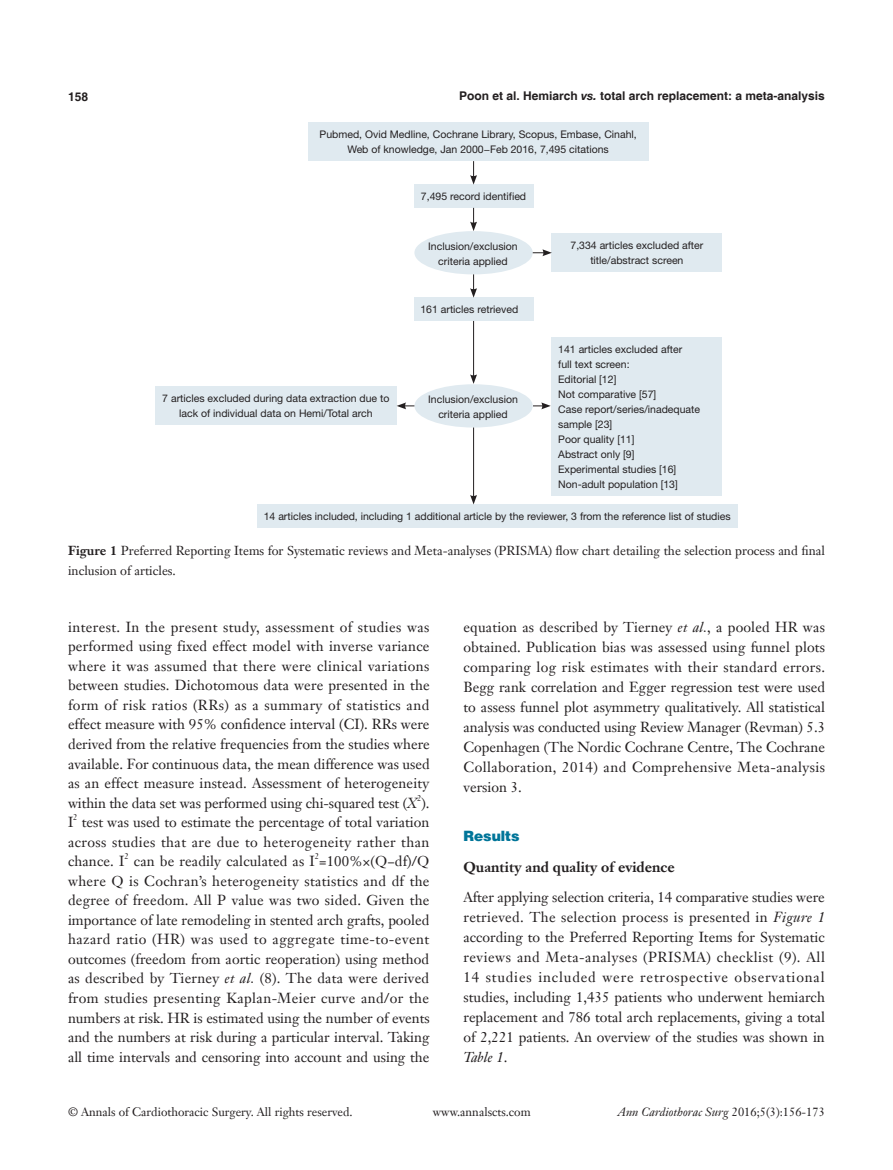
<style>
.page{position:relative;width:893px;height:1170px;background:#fff}
.page>*{position:absolute;margin:0;border:0;box-sizing:border-box;transform-origin:0 0}
.t1{font:14.25px/19.5px "Janson Text LT";color:#231f20;text-align:justify}
.t2{font:700 14.25px "Janson Text LT";color:#231f20}
.t3{font:900 14.25px "Helvetica";color:#007599}
.t4{font:12.75px/19.5px "Janson Text LT";color:#231f20}
.t5{font:12px "Janson Text LT";color:#231f20}
.t6{font:700 12px "Helvetica";color:#231f20}
.t7{font:italic 12px "Janson Text LT";color:#231f20}
.t8{font:10.5px/15px "Helvetica Neue LT Pro";color:#231f20;text-align:center}
.t9{font:8.25px "Janson Text LT";color:#231f20}
.s1{font-family:"Helvetica Neue LT Pro";font-style:italic}
.s2{font-weight:700}
.s3{font-style:italic}
.s4{font-style:normal}
</style>
<div class="page">
<div style="left:414px;top:231px;width:119px;height:43px;background:#e0eaf0;border-radius:50%"></div>
<div style="left:414px;top:384px;width:119px;height:43px;background:#e0eaf0;border-radius:50%"></div>
<div style="left:308px;top:123px;width:340px;height:38px;background:#e0eaf0"></div>
<div style="left:414px;top:184px;width:119px;height:24px;background:#e0eaf0"></div>
<div style="left:414px;top:297px;width:119px;height:24px;background:#e0eaf0"></div>
<div style="left:552px;top:233px;width:170px;height:39px;background:#e0eaf0"></div>
<div style="left:552px;top:337px;width:170px;height:158px;background:#e0eaf0"></div>
<div style="left:155px;top:387px;width:242px;height:38px;background:#e0eaf0"></div>
<div style="left:257px;top:504px;width:481px;height:23px;background:#e0eaf0"></div>
<svg style="left:470px;top:161px;width:7px;height:23px"></svg>
<svg style="left:470px;top:208px;width:7px;height:23px"></svg>
<svg style="left:470px;top:274px;width:7px;height:23px"></svg>
<svg style="left:533px;top:249px;width:19px;height:7px"></svg>
<hr style="left:473px;top:321px;width:1px;height:56px;background:#231f20">
<svg style="left:470px;top:374px;width:7px;height:10px"></svg>
<hr style="left:473px;top:427px;width:1px;height:70px;background:#231f20">
<svg style="left:470px;top:495px;width:7px;height:9px"></svg>
<svg style="left:533px;top:402px;width:18px;height:7px"></svg>
<svg style="left:397px;top:402px;width:17px;height:7px"></svg>
<p class="t6" style="left:68px;top:89px;width:22px">158</p>
<p class="t6" style="left:459px;top:88px;width:367px">Poon et al. Hemiarch <span class="s1">vs.</span> total arch replacement: a meta-analysis</p>
<p class="t8" style="left:320px;top:127px;width:319px">Pubmed, Ovid Medline, Cochrane Library, Scopus, Embase, Cinahl,<br>Web of knowledge, Jan 2000−Feb 2016, 7,495 citations</p>
<p class="t8" style="left:421px;top:188px;width:107px">7,495 record identified</p>
<p class="t8" style="left:428px;top:238px;width:91px">Inclusion/exclusion criteria applied</p>
<p class="t8" style="left:420px;top:301px;width:99px">161 articles retrieved</p>
<p class="t8" style="left:162px;top:390px;width:229px">7 articles excluded during data extraction due to lack of individual data on Hemi/Total arch</p>
<p class="t8" style="left:428px;top:391px;width:91px">Inclusion/exclusion criteria applied</p>
<p class="t8" style="left:570px;top:237px;width:134px">7,334 articles excluded after title/abstract screen</p>
<p class="t8" style="left:558px;top:341px;width:143px;text-align:left">141 articles excluded after<br>full text screen:<br>Editorial [12]<br>Not comparative [57]<br>Case report/series/inadequate sample [23]<br>Poor quality [11]<br>Abstract only [9]<br>Experimental studies [16]<br>Non-adult population [13]</p>
<p class="t8" style="left:264px;top:508px;width:468px">14 articles included, including 1 additional article by the reviewer, 3 from the reference list of studies</p>
<p class="t4" style="left:68px;top:541px;width:758px"><span class="s2">Figure 1</span> Preferred Reporting Items for Systematic reviews and Meta-analyses (PRISMA) flow chart detailing the selection process and final inclusion of articles.</p>
<p class="t1" style="left:68px;top:616px;width:363px">interest. In the present study, assessment of studies was performed using fixed effect model with inverse variance where it was assumed that there were clinical variations between studies. Dichotomous data were presented in the form of risk ratios (RRs) as a summary of statistics and effect measure with 95% confidence interval (CI). RRs were derived from the relative frequencies from the studies where available. For continuous data, the mean difference was used as an effect measure instead. Assessment of heterogeneity within the data set was performed using chi-squared test (<span class="s3">X</span> ).</p>
<p class="t9" style="left:417px;top:792px;width:6px">2</p>
<p class="t1" style="left:68px;top:812px;width:7px">I</p>
<p class="t9" style="left:73px;top:812px;width:6px">2</p>
<p class="t1" style="left:68px;top:812px;width:363px;text-indent:14px">test was used to estimate the percentage of total variation across studies that are due to heterogeneity rather than chance. I</p>
<p class="t9" style="left:315px;top:851px;width:6px">2</p>
<p class="t1" style="left:68px;top:870px;width:363px">where Q is Cochran’s heterogeneity statistics and df the degree of freedom. All P value was two sided. Given the importance of late remodeling in stented arch grafts, pooled hazard ratio (HR) was used to aggregate time-to-event outcomes (freedom from aortic reoperation) using method as described by Tierney <span class="s3">et al.</span> (8). The data were derived from studies presenting Kaplan-Meier curve and/or the numbers at risk. HR is estimated using the number of events and the numbers at risk during a particular interval. Taking all time intervals and censoring into account and using the</p>
<p class="t9" style="left:125px;top:851px;width:6px">2</p>
<p class="t1" style="left:134px;top:851px;width:297px">can be readily calculated as I =100%×(Q−df)/Q</p>
<p class="t1" style="left:463px;top:616px;width:363px;line-height:20px">equation as described by Tierney <span class="s3">et al.</span>, a pooled HR was obtained. Publication bias was assessed using funnel plots comparing log risk estimates with their standard errors.<br>Begg rank correlation and Egger regression test were used to assess funnel plot asymmetry qualitatively. All statistical analysis was conducted using Review Manager (Revman) 5.3<br>Copenhagen (The Nordic Cochrane Centre, The Cochrane Collaboration, 2014) and Comprehensive Meta-analysis version 3.</p>
<p class="t3" style="left:463px;top:826px;width:58px">Results</p>
<p class="t2" style="left:463px;top:857px;width:213px">Quantity and quality of evidence</p>
<p class="t1" style="left:463px;top:886px;width:363px;line-height:20px">After applying selection criteria, 14 comparative studies were retrieved. The selection process is presented in <span class="s3">Figure 1 </span>according to the Preferred Reporting Items for Systematic reviews and Meta-analyses (PRISMA) checklist (9). All 14 studies included were retrospective observational studies, including 1,435 patients who underwent hemiarch replacement and 786 total arch replacements, giving a total of 2,221 patients. An overview of the studies was shown in <span class="s3">Table 1</span>.</p>
<p class="t5" style="left:68px;top:1104px;width:286px">© Annals of Cardiothoracic Surgery. All rights reserved.</p>
<p class="t5" style="left:433px;top:1104px;width:99px">www.annalscts.com</p>
<p class="t7" style="left:618px;top:1104px;width:209px">Ann Cardiothorac Surg <span class="s4">2016;5(3):156-173</span></p>
</div>
